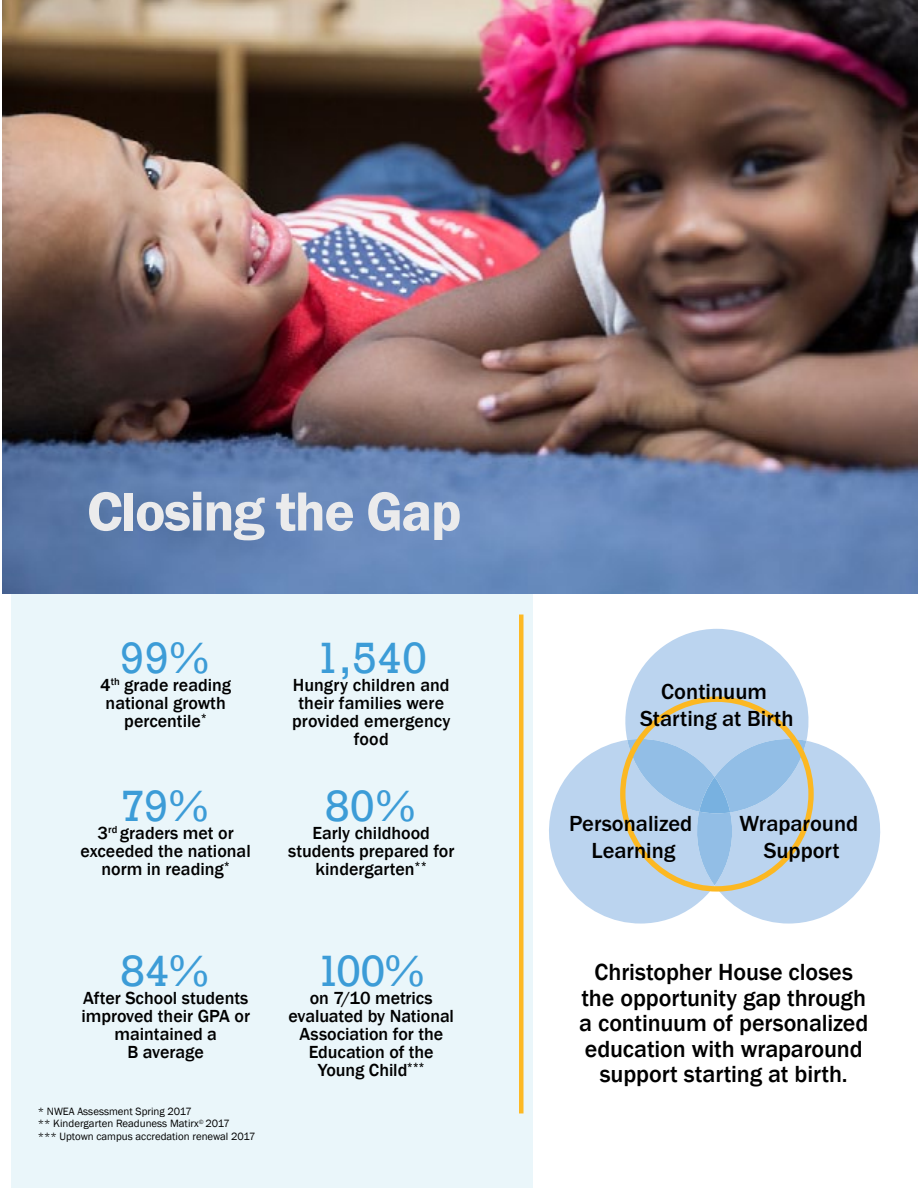
<style>
.page{position:relative;width:918px;height:1188px;background:#fff}
.page>*{position:absolute;margin:0;border:0;box-sizing:border-box;transform-origin:0 0}
.t1{font:600 57px "Franklin Gothic";letter-spacing:-.025em;color:#ebebec}
.t2{font:45px "Rockwell";letter-spacing:.005em;color:#3c9cd7}
.t3{font:500 24px/25.5px "Franklin Gothic";letter-spacing:-.005em;color:#000;text-align:center}
.t4{font:500 22.65px/27.2px "Franklin Gothic";color:#000;text-align:center}
.t5{font:500 18px/18px "Franklin Gothic";color:#000;text-align:center}
.t6{font:10.8px/12.8px "Franklin Gothic";color:#000}
</style>
<div class="page">
<div style="left:11px;top:0;width:521px;height:1188px;background:#eaf6fa"></div>
<img style="left:2px;top:0;width:916px;height:594px">
<div style="left:519px;top:615px;width:5px;height:498px;background:#fdb924"></div>
<svg style="left:549px;top:629px;width:331px;height:295px"></svg>
<h1 class="t1" style="left:87px;top:476px;width:376px">Closing the Gap</h1>
<h2 class="t2" style="left:120px;top:632px;width:93px">99%</h2>
<p class="t5" style="left:106px;top:694px;width:122px">national growth percentile<sup>*</sup></p>
<p class="t5" style="left:100px;top:676px;width:133px">4<sup>th</sup> grade reading</p>
<h2 class="t2" style="left:121px;top:780px;width:91px">79%</h2>
<p class="t5" style="left:81px;top:825px;width:172px">3<sup>rd</sup> graders met or exceeded the national norm in reading<sup>*</sup></p>
<h2 class="t2" style="left:121px;top:945px;width:92px">84%</h2>
<p class="t5" style="left:81px;top:1007px;width:170px">improved their GPA or maintained a<br>B average</p>
<p class="t5" style="left:83px;top:989px;width:167px">After School students</p>
<p class="t6" style="left:38px;top:1105px;width:219px">* NWEA Assessment Spring 2017<br>** Kindergarten Readuness Matirx<sup>©</sup> 2017<br>*** Uptown campus accredation renewal 2017</p>
<h2 class="t2" style="left:316px;top:632px;width:113px">1,540</h2>
<p class="t5" style="left:292px;top:676px;width:160px">Hungry children and their families were provided emergency food</p>
<h2 class="t2" style="left:325px;top:780px;width:94px">80%</h2>
<p class="t5" style="left:288px;top:843px;width:168px">students prepared for kindergarten<sup>**</sup></p>
<p class="t5" style="left:313px;top:825px;width:119px">Early childhood</p>
<h2 class="t2" style="left:316px;top:945px;width:112px">100%</h2>
<p class="t5" style="left:288px;top:1007px;width:167px">evaluated by National<br>Association for the<br>Education of the<br>Young Child<sup>***</sup></p>
<p class="t5" style="left:310px;top:989px;width:125px">on 7/10 metrics</p>
<p class="t4" style="left:640px;top:678px;width:155px">Continuum<br>Starting at Birth</p>
<p class="t4" style="left:569px;top:810px;width:125px">Personalized<br>Learning</p>
<p class="t4" style="left:740px;top:810px;width:120px">Wraparound<br>Support</p>
<h3 class="t3" style="left:579px;top:960px;width:291px">Christopher House closes the opportunity gap through a continuum of personalized education with wraparound support starting at birth.</h3>
</div>
